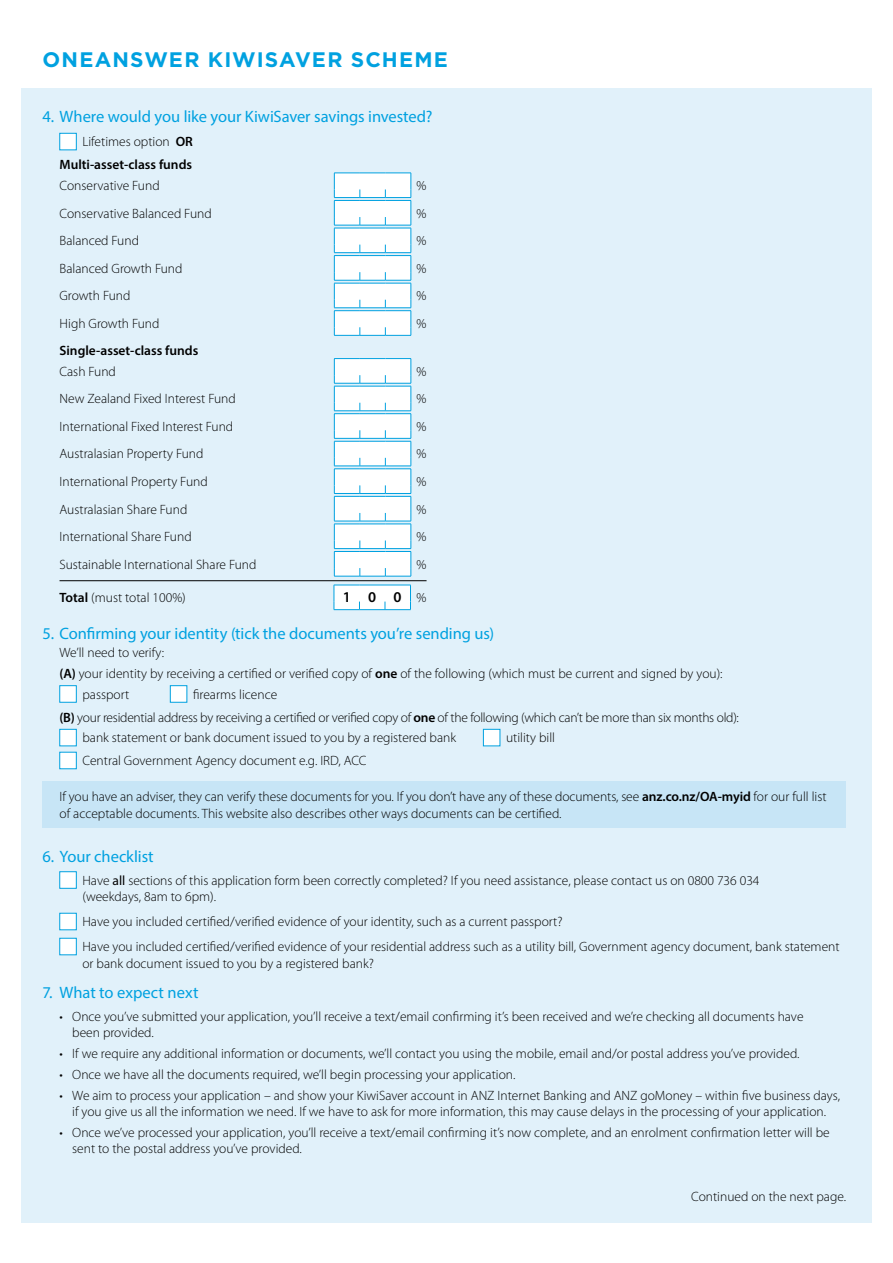
<style>
.page{position:relative;width:893px;height:1263px;background:#fff}
.page>*{position:absolute;margin:0;border:0;box-sizing:border-box;transform-origin:0 0}
.t1{font:700 21px "Gotham";letter-spacing:.05em;color:#00a1e0}
.t2{font:16.5px "Myriad Pro";letter-spacing:-.005em;color:#00a1e0}
.t3{font:600 15px "Myriad Pro";color:#000}
.t4{font:300 13.5px/16.5px "Myriad Pro";color:#000}
.t5{font:300 13.5px/23px "Myriad Pro";letter-spacing:-.02em;color:#000}
.t6{font:600 13.5px/23px "Myriad Pro";color:#000;text-align:right}
.s1{font-weight:300}
.s2{font-weight:600}
.s3{font-weight:300;font-size:13.5px}
.s4{font-weight:400}
</style>
<div class="page">
<div style="left:21px;top:88px;width:851px;height:1134px;background:#e1f1fa"></div>
<hr style="left:60px;top:580px;width:367px;height:1px;background:#000">
<div style="left:60px;top:133px;width:17px;height:17px;background:#fff;border:1px solid #00a1e0"></div>
<svg style="left:334px;top:173px;width:78px;height:163px;background:#e1f3fb"></svg>
<svg style="left:334px;top:358px;width:78px;height:219px;background:#e1f3fb"></svg>
<svg style="left:334px;top:585px;width:77px;height:25px;background:#eaf7fc"></svg>
<div style="left:60px;top:685px;width:17px;height:17px;background:#fff;border:1px solid #00a1e0"></div>
<div style="left:170px;top:685px;width:17px;height:17px;background:#fff;border:1px solid #00a1e0"></div>
<div style="left:60px;top:729px;width:17px;height:17px;background:#fff;border:1px solid #00a1e0"></div>
<div style="left:483px;top:729px;width:17px;height:17px;background:#fff;border:1px solid #00a1e0"></div>
<div style="left:60px;top:752px;width:17px;height:17px;background:#fff;border:1px solid #00a1e0"></div>
<div style="left:60px;top:871px;width:17px;height:17px;background:#fff;border:1px solid #00a1e0"></div>
<div style="left:60px;top:913px;width:17px;height:17px;background:#fff;border:1px solid #00a1e0"></div>
<div style="left:60px;top:938px;width:17px;height:17px;background:#fff;border:1px solid #00a1e0"></div>
<div style="left:43px;top:781px;width:803px;height:47px;background:#c7e5f6"></div>
<h1 class="t1" style="left:43px;top:46px;width:407px">ONEANSWER KIWISAVER SCHEME</h1>
<p class="t2" style="left:43px;top:106px;width:392px">4. Where would you like your KiwiSaver savings invested?</p>
<p class="t6" style="left:60px;top:130px;width:135px"><span class="s1">Lifetimes option</span> OR<br>Multi-asset-class funds</p>
<p class="t4" style="left:60px;top:177px;width:102px">Conservative Fund</p>
<p class="t4" style="left:417px;top:177px;width:11px">%</p>
<p class="t4" style="left:60px;top:205px;width:154px">Conservative Balanced Fund</p>
<p class="t4" style="left:417px;top:205px;width:11px">%</p>
<p class="t4" style="left:60px;top:232px;width:81px">Balanced Fund</p>
<p class="t4" style="left:417px;top:232px;width:11px">%</p>
<p class="t4" style="left:60px;top:260px;width:124px">Balanced Growth Fund</p>
<p class="t4" style="left:417px;top:260px;width:11px">%</p>
<p class="t4" style="left:60px;top:287px;width:72px">Growth Fund</p>
<p class="t4" style="left:417px;top:287px;width:11px">%</p>
<p class="t4" style="left:60px;top:315px;width:102px">High Growth Fund</p>
<p class="t4" style="left:417px;top:315px;width:11px">%</p>
<p class="t6" style="left:60px;top:339px;width:140px">Single-asset-class funds</p>
<p class="t4" style="left:60px;top:363px;width:58px">Cash Fund</p>
<p class="t4" style="left:417px;top:363px;width:11px">%</p>
<p class="t4" style="left:60px;top:390px;width:178px">New Zealand Fixed Interest Fund</p>
<p class="t4" style="left:417px;top:390px;width:11px">%</p>
<p class="t4" style="left:60px;top:418px;width:175px">International Fixed Interest Fund</p>
<p class="t4" style="left:417px;top:418px;width:11px">%</p>
<p class="t4" style="left:60px;top:446px;width:145px">Australasian Property Fund</p>
<p class="t4" style="left:417px;top:446px;width:11px">%</p>
<p class="t4" style="left:60px;top:473px;width:150px">International Property Fund</p>
<p class="t4" style="left:417px;top:473px;width:11px">%</p>
<p class="t4" style="left:60px;top:501px;width:129px">Australasian Share Fund</p>
<p class="t4" style="left:417px;top:501px;width:11px">%</p>
<p class="t4" style="left:60px;top:528px;width:134px">International Share Fund</p>
<p class="t4" style="left:417px;top:528px;width:11px">%</p>
<p class="t4" style="left:60px;top:556px;width:198px">Sustainable International Share Fund</p>
<p class="t4" style="left:417px;top:556px;width:11px">%</p>
<p class="t4" style="left:60px;top:589px;width:128px"><span class="s2">Total</span> (must total 100%)</p>
<p class="t3" style="left:343px;top:587px;width:85px">100 <span class="s3">%</span></p>
<p class="t2" style="left:43px;top:623px;width:453px">5. Confirming your identity (tick the documents you’re sending us)</p>
<p class="t4" style="left:60px;top:644px;width:106px">We’ll need to verify:</p>
<p class="t4" style="left:60px;top:665px;width:665px"><span class="s2">(A)</span> your identity by receiving a certified or verified copy of <span class="s2">one</span> of the following (which must be current and signed by you):</p>
<p class="t4" style="left:82px;top:686px;width:48px">passport</p>
<p class="t5" style="left:60px;top:683px;width:681px;text-indent:133px">firearms licence<br><span class="s2">(B)</span> your residential address by receiving a certified or verified copy of <span class="s2">one</span> of the following (which can’t be more than six months old):</p>
<p class="t4" style="left:82px;top:730px;width:375px">bank statement or bank document issued to you by a registered bank</p>
<p class="t4" style="left:506px;top:730px;width:51px">utility bill</p>
<p class="t4" style="left:82px;top:752px;width:286px">Central Government Agency document e.g. IRD, ACC</p>
<p class="t4" style="left:60px;top:788px;width:769px">If you have an adviser, they can verify these documents for you. If you don’t have any of these documents, see <span class="s2">anz.co.nz/OA-myid</span> for our full list of acceptable documents. This website also describes other ways documents can be certified.</p>
<p class="t2" style="left:43px;top:846px;width:113px">6. Your checklist</p>
<p class="t4" style="left:82px;top:872px;width:679px">Have <span class="s4">all</span> sections of this application form been correctly completed? If you need assistance, please contact us on 0800 736 034 (weekdays, 8am to 6pm).</p>
<p class="t4" style="left:82px;top:909px;width:759px;line-height:25px">Have you included certified/verified evidence of your identity, such as a current passport?<br>Have you included certified/verified evidence of your residential address such as a utility bill, Government agency document, bank statement</p>
<p class="t4" style="left:82px;top:955px;width:293px">or bank document issued to you by a registered bank?</p>
<p class="t2" style="left:43px;top:982px;width:158px">7. What to expect next</p>
<p class="t4" style="left:72px;top:1008px;width:733px;text-indent:-13px">• Once you’ve submitted your application, you’ll receive a text/email confirming it’s been received and we’re checking all documents have been provided.</p>
<p class="t4" style="left:60px;top:1045px;width:741px">• If we require any additional information or documents, we’ll contact you using the mobile, email and/or postal address you’ve provided.</p>
<p class="t4" style="left:60px;top:1066px;width:457px">• Once we have all the documents required, we’ll begin processing your application.</p>
<p class="t4" style="left:60px;top:1087px;width:782px;text-align:center">• We aim to process your application – and show your KiwiSaver account in ANZ Internet Banking and ANZ goMoney – within five business days, if you give us all the information we need. If we have to ask for more information, this may cause delays in the processing of your application.</p>
<p class="t4" style="left:72px;top:1124px;width:759px;text-indent:-13px">• Once we’ve processed your application, you’ll receive a text/email confirming it’s now complete, and an enrolment confirmation letter will be sent to the postal address you’ve provided.</p>
<p class="t4" style="left:691px;top:1188px;width:157px">Continued on the next page.</p>
</div>
